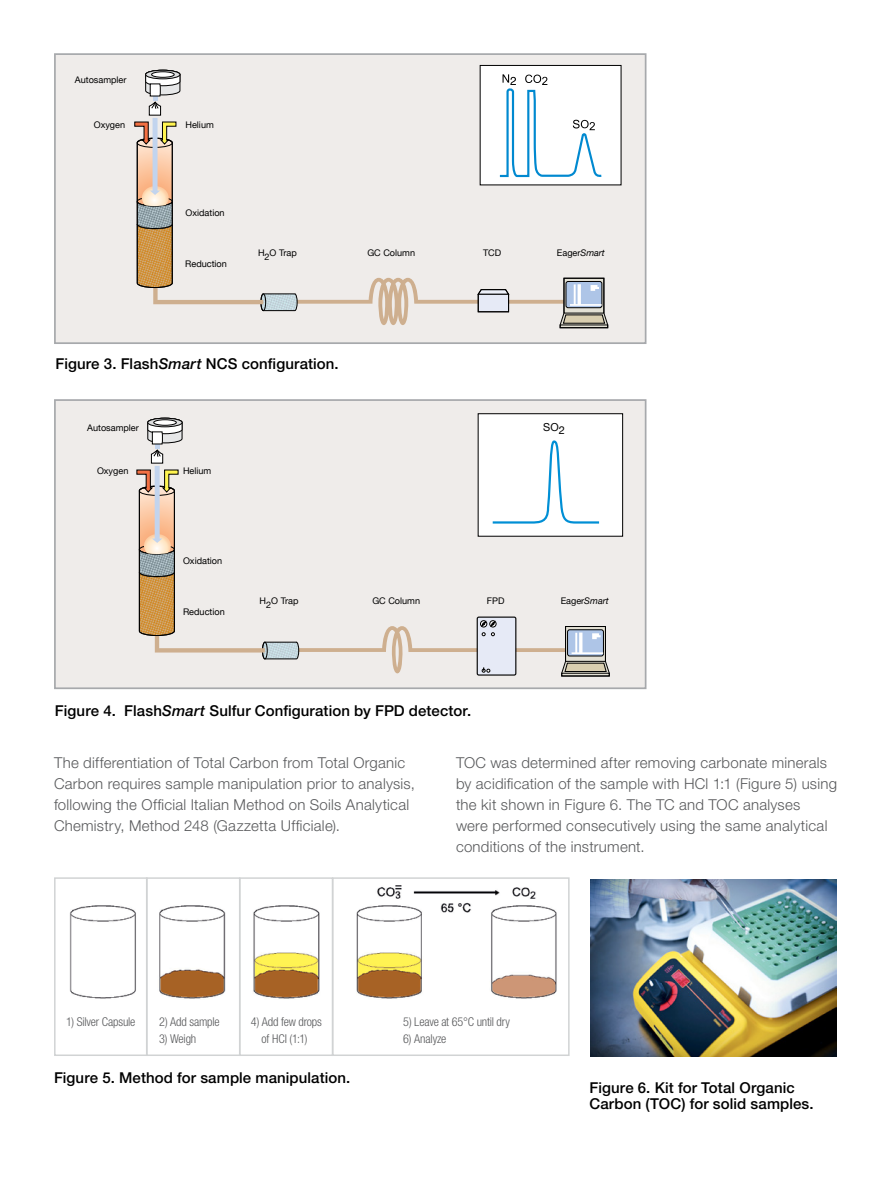
<style>
.page{position:relative;width:891px;height:1188px;background:#fff}
.page>*{position:absolute;margin:0;border:0;box-sizing:border-box;transform-origin:0 0}
.t1{font:300 15px/21px "Helvetica Neue LT Std";letter-spacing:.015em;color:#58595b}
.t2{font:500 15px/15.8px "Helvetica Neue LT Std";letter-spacing:.005em;color:#000}
.t3{font:300 condensed 12.15px "Helvetica Neue LT Std";letter-spacing:-.015em;color:#58595b}
.t4{font:10.95px "Helvetica Neue";color:#000}
.t5{font:9.15px "Helvetica Neue";color:#000}
.s1{font-style:italic}
</style>
<div class="page">
<img style="left:69px;top:905px;width:67px;height:94px">
<img style="left:159px;top:905px;width:67px;height:94px">
<img style="left:252px;top:905px;width:68px;height:94px">
<img style="left:356px;top:885px;width:201px;height:114px">
<img style="left:590px;top:879px;width:247px;height:177px">
<div style="left:57px;top:56px;width:587px;height:285px;background:#efecea"></div>
<div style="left:480px;top:65px;width:141px;height:120px;background:#fff;border:1px solid #000"></div>
<svg style="left:134px;top:69px;width:475px;height:260px;background:#e8e5e2"></svg>
<div style="left:54px;top:53px;width:593px;height:291px;border:2px solid #a7a9ac"></div>
<div style="left:57px;top:402px;width:587px;height:284px;background:#efecea"></div>
<div style="left:478px;top:413px;width:145px;height:124px;background:#fff;border:1px solid #000"></div>
<svg style="left:136px;top:417px;width:474px;height:260px;background:#e9e5e2"></svg>
<div style="left:54px;top:399px;width:593px;height:290px;border:2px solid #a7a9ac"></div>
<div style="left:54px;top:877px;width:94px;height:179px;border:2px solid #d1d3d4"></div>
<div style="left:332px;top:877px;width:238px;height:179px;border:2px solid #d1d3d4"></div>
<div style="left:146px;top:877px;width:94px;height:179px;border:2px solid #d1d3d4"></div>
<div style="left:239px;top:877px;width:94px;height:179px;border:2px solid #d1d3d4"></div>
<p class="t5" style="left:75px;top:73px;width:53px">Autosampler</p>
<p class="t5" style="left:94px;top:118px;width:33px">Oxygen</p>
<p class="t5" style="left:185px;top:118px;width:30px">Helium</p>
<p class="t5" style="left:185px;top:206px;width:41px">Oxidation</p>
<p class="t5" style="left:185px;top:257px;width:43px">Reduction</p>
<p class="t5" style="left:265px;top:250px;width:7px">2</p>
<p class="t5" style="left:270px;top:246px;width:29px">O Trap</p>
<p class="t5" style="left:258px;top:246px;width:8px">H</p>
<p class="t5" style="left:367px;top:246px;width:49px">GC Column</p>
<p class="t5" style="left:483px;top:246px;width:20px">TCD</p>
<p class="t5" style="left:557px;top:246px;width:49px">Eager<span class="s1">Smart</span></p>
<p class="t2" style="left:55px;top:356px;width:285px">Figure 3. Flash<span class="s1">Smart</span> NCS configuration.</p>
<p class="t5" style="left:87px;top:421px;width:53px">Autosampler</p>
<p class="t5" style="left:97px;top:464px;width:33px">Oxygen</p>
<p class="t5" style="left:183px;top:464px;width:30px">Helium</p>
<p class="t5" style="left:183px;top:554px;width:41px">Oxidation</p>
<p class="t4" style="left:543px;top:419px;width:23px">SO2</p>
<p class="t5" style="left:183px;top:605px;width:43px">Reduction</p>
<p class="t5" style="left:260px;top:594px;width:8px">H</p>
<p class="t5" style="left:372px;top:594px;width:49px">GC Column</p>
<p class="t5" style="left:487px;top:594px;width:19px">FPD</p>
<p class="t5" style="left:561px;top:594px;width:49px">Eager<span class="s1">Smart</span></p>
<p class="t5" style="left:266px;top:598px;width:7px">2</p>
<p class="t5" style="left:271px;top:594px;width:29px">O Trap</p>
<p class="t2" style="left:55px;top:703px;width:418px">Figure 4. Flash<span class="s1">Smart</span> Sulfur Configuration by FPD detector.</p>
<p class="t1" style="left:54px;top:752px;width:363px">The differentiation of Total Carbon from Total Organic Carbon requires sample manipulation prior to analysis, following the Official Italian Method on Soils Analytical Chemistry, Method 248 (Gazzetta Ufficiale).</p>
<p class="t1" style="left:456px;top:752px;width:383px">TOC was determined after removing carbonate minerals by acidification of the sample with HCl 1:1 (Figure 5) using the kit shown in Figure 6. The TC and TOC analyses<br>were performed consecutively using the same analytical conditions of the instrument.</p>
<p class="t3" style="left:66px;top:1015px;width:71px">1) Silver Capsule</p>
<p class="t3" style="left:159px;top:1015px;width:62px">2) Add sample</p>
<p class="t3" style="left:251px;top:1015px;width:73px">4) Add few drops</p>
<p class="t3" style="left:403px;top:1015px;width:108px">5) Leave at 65°C until dry</p>
<p class="t3" style="left:159px;top:1031px;width:39px">3) Weigh</p>
<p class="t3" style="left:262px;top:1031px;width:47px">of HCI (1:1)</p>
<p class="t3" style="left:403px;top:1031px;width:45px">6) Analyze</p>
<p class="t2" style="left:54px;top:1070px;width:298px">Figure 5. Method for sample manipulation.</p>
<p class="t2" style="left:589px;top:1079px;width:226px">Figure 6. Kit for Total Organic<br>Carbon (TOC) for solid samples.</p>
</div>
